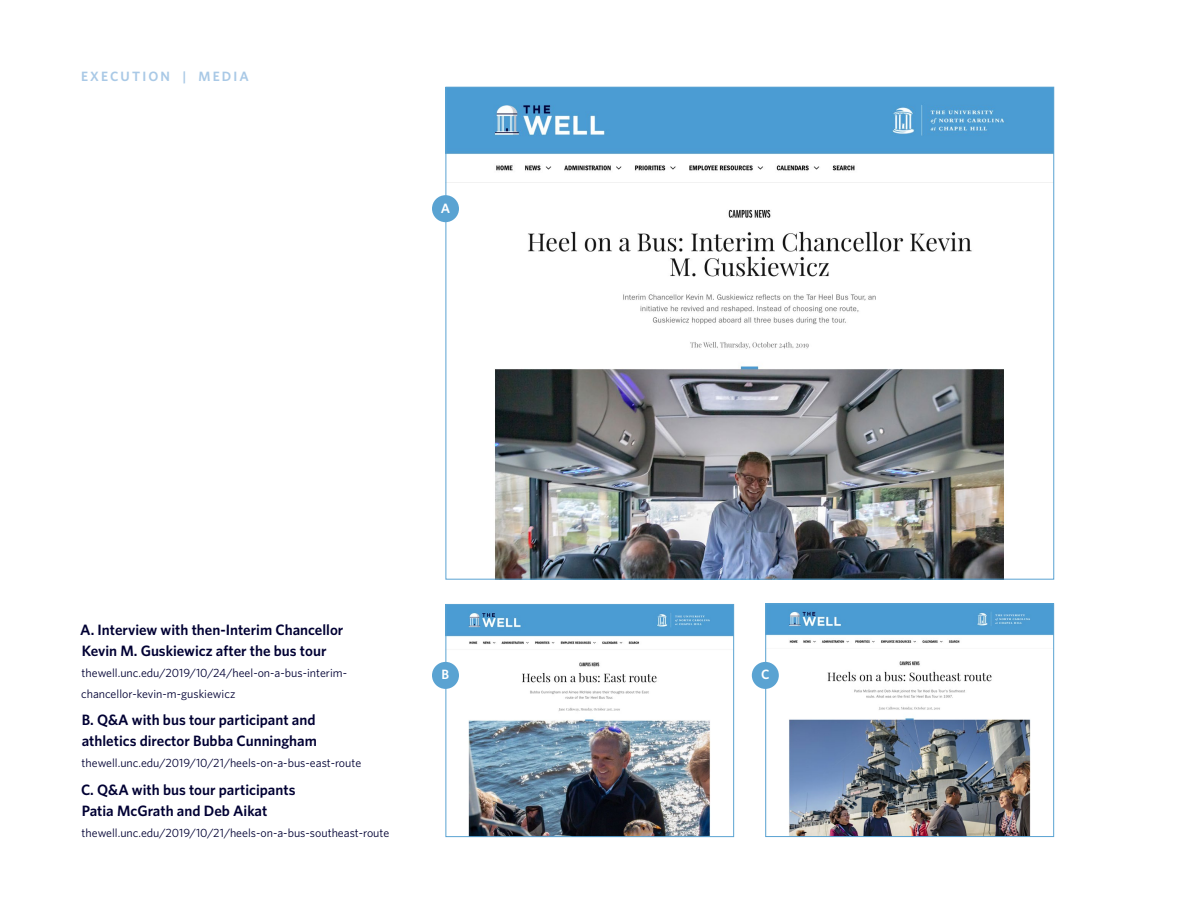
<style>
.page{position:relative;width:1188px;height:918px;background:#fff}
.page>*{position:absolute;margin:0;border:0;box-sizing:border-box;transform-origin:0 0}
.t1{font:600 15px/21px "Whitney";color:#003}
.t2{font:600 13.5px "Whitney";letter-spacing:.16em;color:#a9c9e6}
.t3{font:600 13.5px "Whitney";color:#fff}
.t4{font:12px/21px "Whitney";color:#003}
</style>
<div class="page">
<img style="left:448px;top:606px;width:284px;height:229px">
<div style="left:446px;top:604px;width:288px;height:233px;border:1px solid #5aa3d2"></div>
<img style="left:767px;top:605px;width:285px;height:230px">
<div style="left:765px;top:603px;width:289px;height:234px;border:1px solid #5aa3d2"></div>
<img style="left:448px;top:89px;width:604px;height:489px">
<div style="left:432px;top:195px;width:27px;height:27px;background:#5aa3d2;border-radius:50%"></div>
<div style="left:432px;top:662px;width:27px;height:27px;background:#5aa3d2;border-radius:50%"></div>
<div style="left:752px;top:662px;width:27px;height:27px;background:#5aa3d2;border-radius:50%"></div>
<p class="t2" style="left:81px;top:67px;width:169px">EXECUTION | MEDIA</p>
<p class="t3" style="left:441px;top:199px;width:11px">A</p>
<p class="t1" style="left:80px;top:618px;width:265px">A. Interview with then-Interim Chancellor<br>Kevin M. Guskiewicz after the bus tour</p>
<p class="t4" style="left:81px;top:662px;width:267px">thewell.unc.edu/2019/10/24/heel-on-a-bus-interim&shy;chancellor-kevin-m-guskiewicz</p>
<p class="t1" style="left:82px;top:709px;width:237px">B. Q&amp;A with bus tour participant and athletics director Bubba Cunningham</p>
<p class="t4" style="left:82px;top:752px;width:281px">thewell.unc.edu/2019/10/21/heels-on-a-bus-east-route</p>
<p class="t1" style="left:81px;top:779px;width:216px">C. Q&amp;A with bus tour participants<br>Patia McGrath and Deb Aikat</p>
<p class="t4" style="left:82px;top:822px;width:309px">thewell.unc.edu/2019/10/21/heels-on-a-bus-southeast-route</p>
<p class="t3" style="left:442px;top:666px;width:9px">B</p>
<p class="t3" style="left:761px;top:666px;width:10px">C</p>
</div>
